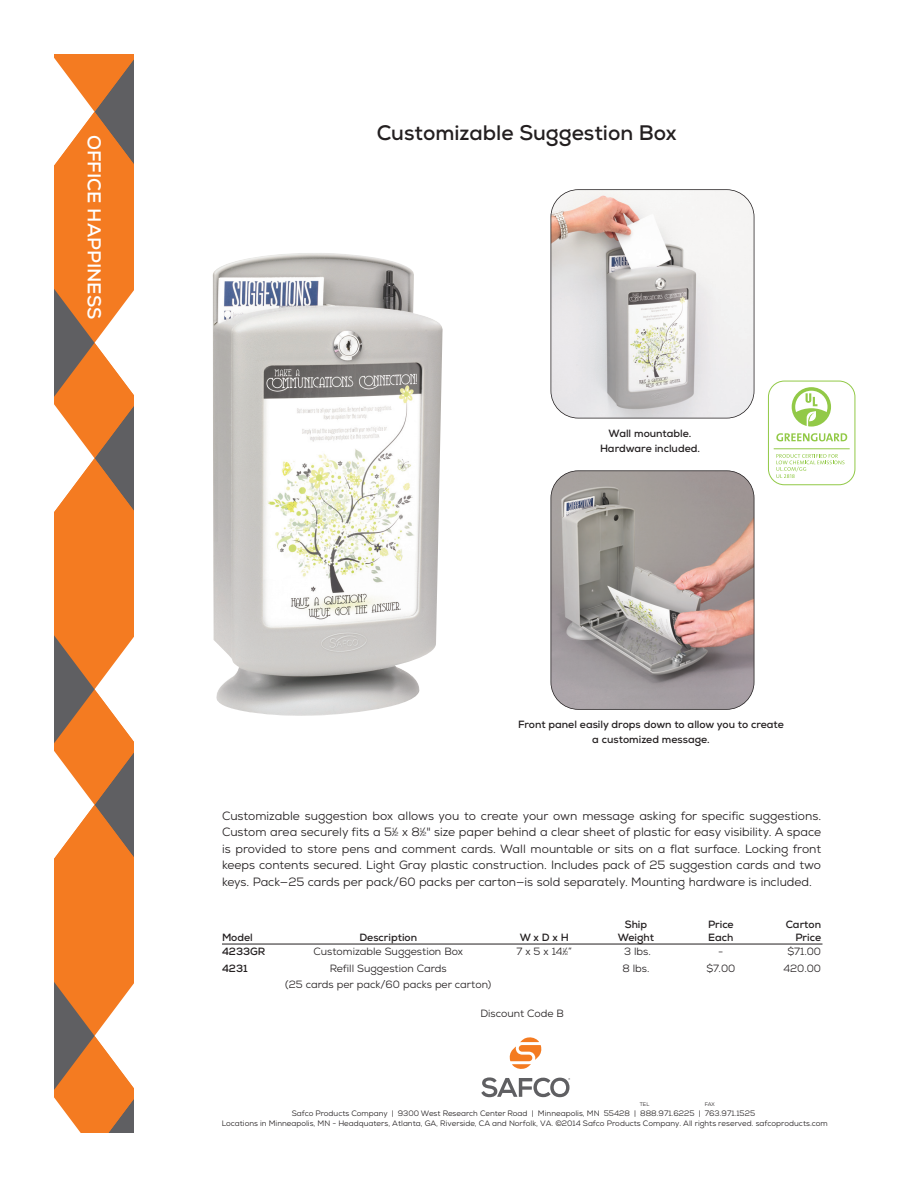
<style>
.page{position:relative;width:918px;height:1188px;background:#fff}
.page>*{position:absolute;margin:0;border:0;box-sizing:border-box;transform-origin:0 0}
.t1{font:700 21px "Nexa";color:#231f20}
.t2{font:700 18.6px "Nexa";color:#fff}
.t3{font:12px/16.5px "Nexa";color:#231f20;text-align:justify}
.t4{font:700 10.5px/15px "Nexa";color:#231f20;text-align:center}
.t5{font:10.5px "Nexa";color:#231f20}
.t6{font:7.8px/10.4px "Nexa";color:#231f20}
.t7{font:5.25px "Nexa";color:#231f20}
.s1{font-size:6px}
.s2{font-size:5.25px}
</style>
<div class="page">
<svg style="left:481px;top:1077px;width:89px;height:20px"></svg>
<svg style="left:509px;top:1037px;width:33px;height:32px"></svg>
<svg style="left:54px;top:54px;width:80px;height:1078px;background:#de8a4c"></svg>
<hr style="left:222px;top:944px;width:600px;height:1px;background:#231f20">
<img style="left:212px;top:253px;width:231px;height:463px">
<img style="left:551px;top:190px;width:203px;height:228px;border-radius:27px">
<div style="left:551px;top:189px;width:203px;height:229px;border:2px solid #231f20;border-radius:28px"></div>
<img style="left:551px;top:471px;width:203px;height:238px;border-radius:27px">
<div style="left:551px;top:470px;width:203px;height:240px;border:2px solid #231f20;border-radius:28px"></div>
<div style="left:768px;top:381px;width:87px;height:104px;border:1px solid #92c947;border-radius:16px"></div>
<svg style="left:792px;top:387px;width:39px;height:40px"></svg>
<svg style="left:776px;top:454px;width:69px;height:24px"></svg>
<hr style="left:774px;top:448px;width:76px;height:1px;background:#92c947">
<svg style="left:776px;top:433px;width:71px;height:8px"></svg>
<h2 class="t2" style="left:101px;top:135px;width:186px;rotate:90deg">OFFICE HAPPINESS</h2>
<h1 class="t1" style="left:377px;top:125px;width:301px">Customizable Suggestion Box</h1>
<p class="t4" style="left:600px;top:428px;width:102px">Wall mountable.<br>Hardware included.</p>
<p class="t4" style="left:518px;top:719px;width:267px">Front panel easily drops down to allow you to create a customized message.</p>
<p class="t3" style="left:222px;top:809px;width:601px">Customizable suggestion box allows you to create your own message asking for specific suggestions.<br>Custom area securely fits a 5<sup>1</sup>⁄<span class="s1">2</span> x 8<sup>1</sup>⁄<span class="s1">2</span>" size paper behind a clear sheet of plastic for easy visibility. A space is provided to store pens and comment cards. Wall mountable or sits on a flat surface. Locking front keeps contents secured. Light Gray plastic construction. Includes pack of 25 suggestion cards and two keys. Pack—25 cards per pack/60 packs per carton—is sold separately. Mounting hardware is included.</p>
<p class="t4" style="left:625px;top:919px;width:24px">Ship</p>
<p class="t4" style="left:708px;top:919px;width:27px">Price</p>
<p class="t4" style="left:786px;top:919px;width:37px">Carton</p>
<p class="t4" style="left:222px;top:931px;width:32px">Model</p>
<p class="t4" style="left:359px;top:931px;width:59px">Description</p>
<p class="t4" style="left:520px;top:931px;width:51px">W x D x H</p>
<p class="t4" style="left:618px;top:931px;width:38px">Weight</p>
<p class="t4" style="left:708px;top:931px;width:27px">Each</p>
<p class="t4" style="left:795px;top:931px;width:27px">Price</p>
<p class="t4" style="left:222px;top:946px;width:45px">4233GR</p>
<p class="t5" style="left:314px;top:948px;width:151px">Customizable Suggestion Box</p>
<p class="t5" style="left:517px;top:948px;width:57px">7 x 5 x 14<sup>1</sup>⁄<span class="s2">2</span>”</p>
<p class="t5" style="left:624px;top:948px;width:28px">3 lbs.</p>
<p class="t5" style="left:718px;top:948px;width:7px">-</p>
<p class="t5" style="left:787px;top:948px;width:35px">$71.00</p>
<p class="t4" style="left:222px;top:962px;width:27px">4231</p>
<p class="t5" style="left:330px;top:964px;width:119px">Refill Suggestion Cards</p>
<p class="t5" style="left:622px;top:964px;width:29px">8 lbs.</p>
<p class="t5" style="left:706px;top:964px;width:31px">$7.00</p>
<p class="t5" style="left:783px;top:964px;width:39px">420.00</p>
<p class="t5" style="left:285px;top:981px;width:208px">(25 cards per pack/60 packs per carton)</p>
<p class="t5" style="left:480px;top:1009px;width:85px">Discount Code B</p>
<p class="t7" style="left:640px;top:1102px;width:11px">TEL</p>
<p class="t7" style="left:705px;top:1102px;width:12px">FAX</p>
<p class="t6" style="left:222px;top:1109px;width:608px;text-indent:70px">Safco Products Company<br>Locations in Minneapolis, MN - Headquaters, Atlanta, GA, Riverside, CA and Norfolk, VA. ©2014 Safco Products Company. All rights reserved. safcoproducts.com</p>
<p class="t6" style="left:392px;top:1109px;width:365px">| 9300 West Research Center Road | Minneapolis, MN 55428 | 888.971.6225 | 763.971.1525</p>
</div>
